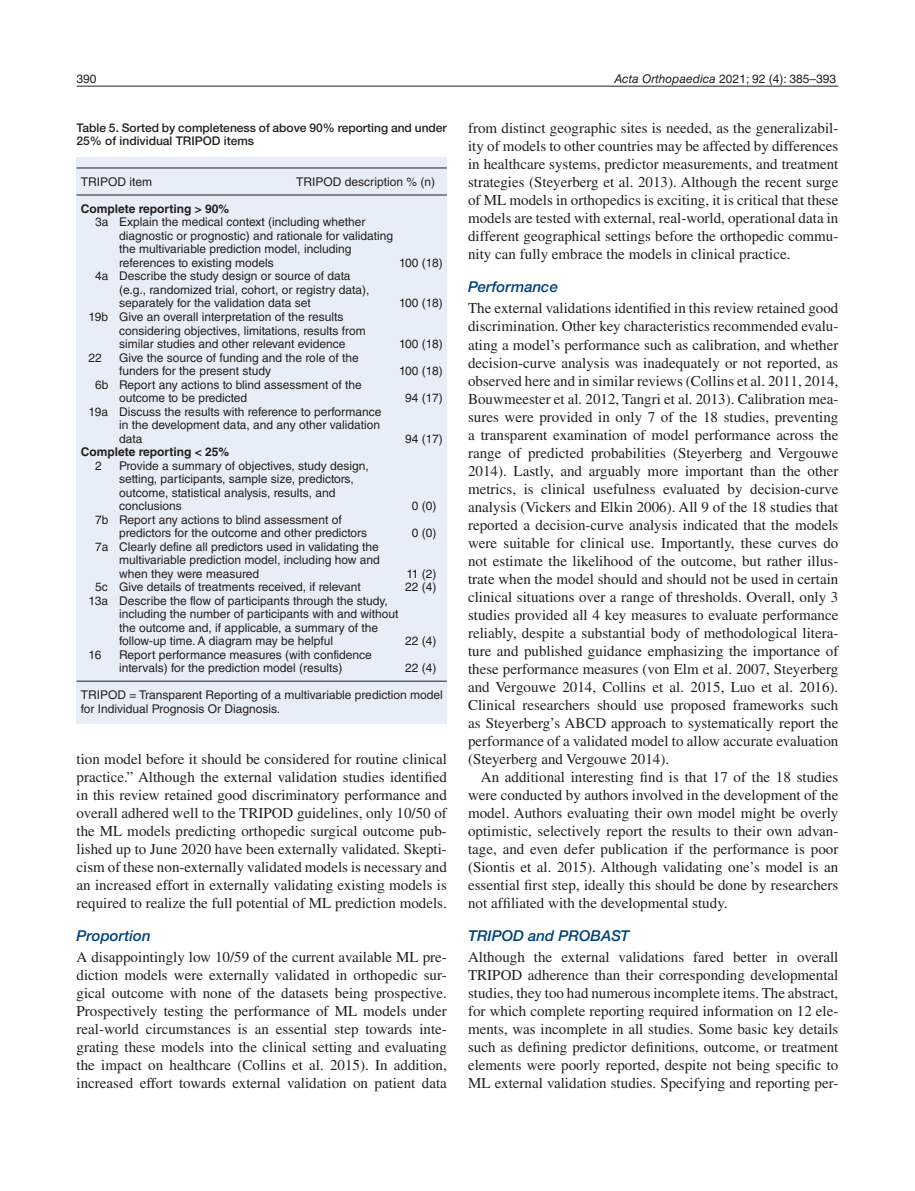
<style>
.page{position:relative;width:915px;height:1191px;background:#fff}
.page>*{position:absolute;margin:0;border:0;box-sizing:border-box;transform-origin:0 0}
.t1{font:15px/18px "Times LT Std";color:#231f20;text-align:justify}
.t2{font:italic 500 15px "Helvetica Neue LTW1 G";color:#004279}
.t3{font:12px/13.5px "Helvetica LT Std";color:#231f20}
.t4{font:500 12px/13.5px "Helvetica Neue LTW1 G";color:#231f20}
.t5{font:700 12px "Helvetica LT Std";color:#231f20}
.s1{font-style:italic}
</style>
<div class="page">
<hr style="left:77px;top:86px;width:761px;height:1px;background:#231f20">
<div style="left:77px;top:157px;width:369px;height:567px;background:#e8eef8"></div>
<hr style="left:77px;top:168px;width:369px;height:1px;background:#231f20">
<hr style="left:77px;top:195px;width:369px;height:1px;background:#231f20">
<hr style="left:77px;top:681px;width:369px;height:1px;background:#231f20">
<p class="t3" style="left:77px;top:72px;width:22px">390</p>
<p class="t3" style="left:614px;top:72px;width:223px"><span class="s1">Acta Orthopaedica</span> 2021; 92 (4): 385–393</p>
<p class="t4" style="left:77px;top:121px;width:371px">Table 5. Sorted by completeness of above 90% reporting and under<br>25% of individual TRIPOD items</p>
<p class="t3" style="left:81px;top:175px;width:73px">TRIPOD item</p>
<p class="t3" style="left:296px;top:175px;width:140px">TRIPOD description % (n)</p>
<p class="t5" style="left:81px;top:201px;width:150px">Complete reporting &gt; 90%</p>
<p class="t3" style="left:119px;top:215px;width:275px;text-indent:-24px">3a Explain the medical context (including whether diagnostic or prognostic) and rationale for validating the multivariable prediction model, including references to existing models</p>
<p class="t3" style="left:399px;top:256px;width:45px">100 (18)</p>
<p class="t3" style="left:119px;top:269px;width:252px;text-indent:-24px">4a Describe the study design or source of data (e.g., randomized trial, cohort, or registry data), separately for the validation data set</p>
<p class="t3" style="left:119px;top:310px;width:248px;text-indent:-31px">19b Give an overall interpretation of the results considering objectives, limitations, results from similar studies and other relevant evidence</p>
<p class="t3" style="left:89px;top:350px;width:15px">22</p>
<p class="t3" style="left:119px;top:350px;width:241px">Give the source of funding and the role of the funders for the present study</p>
<p class="t3" style="left:119px;top:377px;width:244px;text-indent:-24px">6b Report any actions to blind assessment of the outcome to be predicted</p>
<p class="t3" style="left:119px;top:404px;width:264px;text-align:justify;text-indent:-31px">19a Discuss the results with reference to performance in the development data, and any other validation data</p>
<p class="t5" style="left:81px;top:444px;width:150px">Complete reporting &lt; 25%</p>
<p class="t3" style="left:95px;top:458px;width:8px">2</p>
<p class="t3" style="left:119px;top:458px;width:251px">Provide a summary of objectives, study design, setting, participants, sample size, predictors, outcome, statistical analysis, results, and conclusions</p>
<p class="t3" style="left:119px;top:512px;width:249px;text-indent:-24px">7b Report any actions to blind assessment of predictors for the outcome and other predictors</p>
<p class="t3" style="left:119px;top:539px;width:262px;text-align:justify;text-indent:-24px">7a Clearly define all predictors used in validating the multivariable prediction model, including how and when they were measured</p>
<p class="t3" style="left:399px;top:296px;width:45px">100 (18)</p>
<p class="t3" style="left:399px;top:337px;width:45px">100 (18)</p>
<p class="t3" style="left:399px;top:364px;width:45px">100 (18)</p>
<p class="t3" style="left:405px;top:391px;width:39px">94 (17)</p>
<p class="t3" style="left:405px;top:431px;width:39px">94 (17)</p>
<p class="t3" style="left:412px;top:499px;width:26px">0 (0)</p>
<p class="t3" style="left:412px;top:526px;width:26px">0 (0)</p>
<p class="t3" style="left:406px;top:566px;width:31px">11 (2)</p>
<p class="t3" style="left:95px;top:580px;width:267px">5c Give details of treatments received, if relevant</p>
<p class="t3" style="left:405px;top:580px;width:33px">22 (4)</p>
<p class="t3" style="left:119px;top:593px;width:281px;text-indent:-31px">13a Describe the flow of participants through the study, including the number of participants with and without the outcome and, if applicable, a summary of the follow-up time. A diagram may be helpful</p>
<p class="t3" style="left:405px;top:634px;width:33px">22 (4)</p>
<p class="t3" style="left:89px;top:647px;width:14px">16</p>
<p class="t3" style="left:119px;top:647px;width:254px">Report performance measures (with confidence intervals) for the prediction model (results)</p>
<p class="t3" style="left:405px;top:661px;width:33px">22 (4)</p>
<p class="t3" style="left:81px;top:688px;width:363px">TRIPOD = Transparent Reporting of a multivariable prediction model for Individual Prognosis Or Diagnosis.</p>
<p class="t1" style="left:77px;top:749px;width:371px">tion model before it should be considered for routine clinical practice.” Although the external validation studies identified in this review retained good discriminatory performance and overall adhered well to the TRIPOD guidelines, only 10/50 of the ML models predicting orthopedic surgical outcome pub&shy;lished up to June 2020 have been externally validated. Skepti&shy;cism of these non-externally validated models is necessary and an increased effort in externally validating existing models is required to realize the full potential of ML prediction models.</p>
<p class="t2" style="left:77px;top:926px;width:76px">Proportion</p>
<p class="t1" style="left:77px;top:947px;width:371px">A disappointingly low 10/59 of the current available ML pre&shy;diction models were externally validated in orthopedic sur&shy;gical outcome with none of the datasets being prospective.<br>Prospectively testing the performance of ML models under real-world circumstances is an essential step towards inte&shy;grating these models into the clinical setting and evaluating the impact on healthcare (Collins et al. 2015). In addition, increased effort towards external validation on patient data</p>
<p class="t1" style="left:468px;top:119px;width:371px">from distinct geographic sites is needed, as the generalizabil&shy;ity of models to other countries may be affected by differences in healthcare systems, predictor measurements, and treatment strategies (Steyerberg et al. 2013). Although the recent surge of ML models in orthopedics is exciting, it is critical that these models are tested with external, real-world, operational data in different geographical settings before the orthopedic commu&shy;nity can fully embrace the models in clinical practice.</p>
<p class="t2" style="left:468px;top:278px;width:91px">Performance</p>
<p class="t1" style="left:468px;top:299px;width:371px">The external validations identified in this review retained good discrimination. Other key characteristics recommended evalu&shy;ating a model’s performance such as calibration, and whether decision-curve analysis was inadequately or not reported, as observed here and in similar reviews (Collins et al. 2011, 2014, Bouwmeester et al. 2012, Tangri et al. 2013). Calibration mea&shy;sures were provided in only 7 of the 18 studies, preventing a transparent examination of model performance across the range of predicted probabilities (Steyerberg and Vergouwe 2014). Lastly, and arguably more important than the other metrics, is clinical usefulness evaluated by decision-curve analysis (Vickers and Elkin 2006). All 9 of the 18 studies that reported a decision-curve analysis indicated that the models were suitable for clinical use. Importantly, these curves do not estimate the likelihood of the outcome, but rather illus&shy;trate when the model should and should not be used in certain clinical situations over a range of thresholds. Overall, only 3 studies provided all 4 key measures to evaluate performance reliably, despite a substantial body of methodological litera&shy;ture and published guidance emphasizing the importance of these performance measures (von Elm et al. 2007, Steyerberg and Vergouwe 2014, Collins et al. 2015, Luo et al. 2016).<br>Clinical researchers should use proposed frameworks such as Steyerberg’s ABCD approach to systematically report the performance of a validated model to allow accurate evaluation (Steyerberg and Vergouwe 2014).</p>
<p class="t1" style="left:468px;top:767px;width:371px;text-indent:13px">An additional interesting find is that 17 of the 18 studies were conducted by authors involved in the development of the model. Authors evaluating their own model might be overly optimistic, selectively report the results to their own advan&shy;tage, and even defer publication if the performance is poor (Siontis et al. 2015). Although validating one’s model is an essential first step, ideally this should be done by researchers not affiliated with the developmental study.</p>
<p class="t2" style="left:468px;top:926px;width:163px">TRIPOD and PROBAST</p>
<p class="t1" style="left:468px;top:947px;width:371px">Although the external validations fared better in overall TRIPOD adherence than their corresponding developmental studies, they too had numerous incomplete items. The abstract, for which complete reporting required information on 12 ele&shy;ments, was incomplete in all studies. Some basic key details such as defining predictor definitions, outcome, or treatment elements were poorly reported, despite not being specific to ML external validation studies. Specifying and reporting per-</p>
</div>
